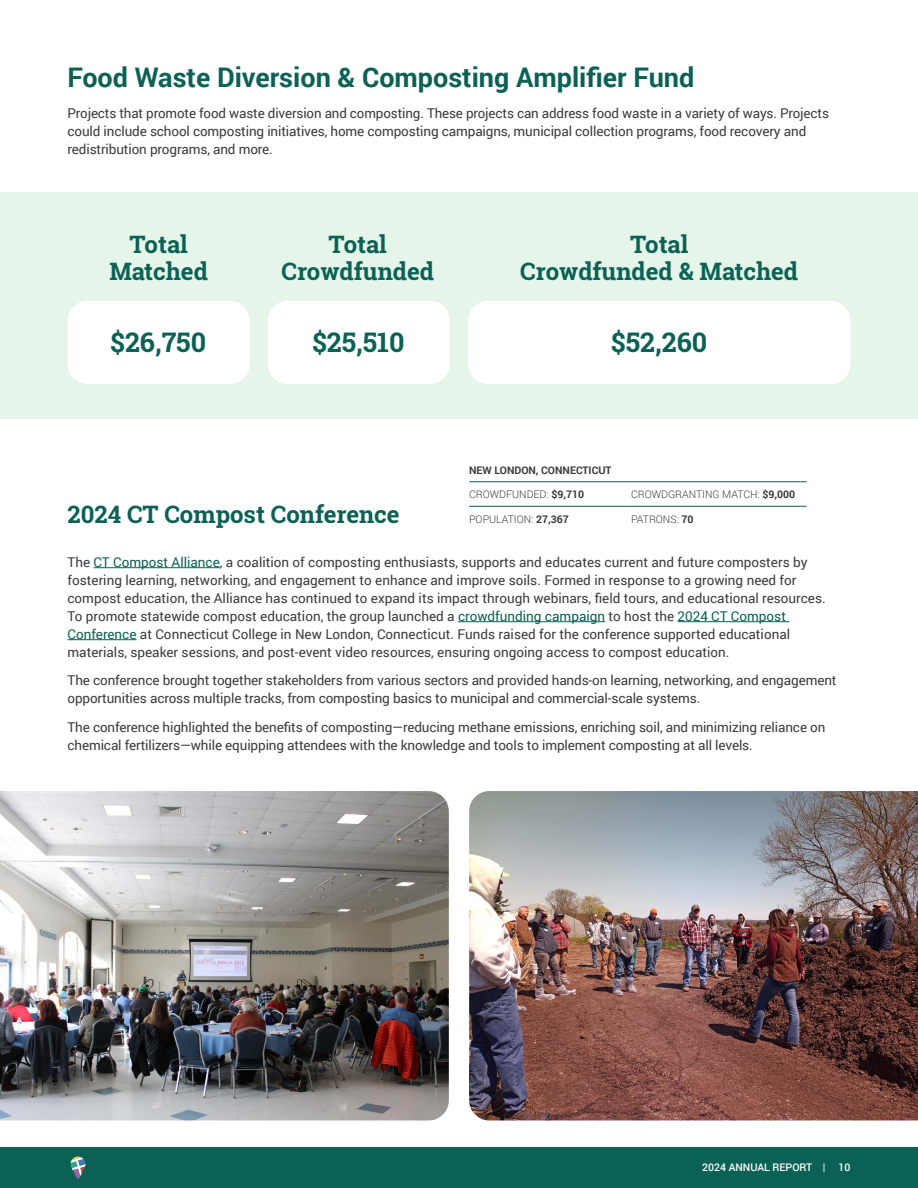
<style>
.page{position:relative;width:918px;height:1188px;background:#fff}
.page>*{position:absolute;margin:0;border:0;box-sizing:border-box;transform-origin:0 0}
.t1{font:700 27px "Roboto";color:#0a6154}
.t2{font:700 27px "Roboto Slab";color:#0a6154}
.t3{font:700 24px/27px "Roboto Slab";color:#0a6154;text-align:center}
.t4{font:13.5px/18px "Roboto";letter-spacing:-.01em;color:#3b3b3c}
.t5{font:300 10.5px "Roboto";color:#3b3b3c}
.t6{font:700 10.5px "Roboto";color:#3b3b3c}
.t7{font:500 10.5px "Roboto";color:#fff}
.s1{font-weight:700}
.s2{color:#0a6154}
</style>
<div class="page">
<div style="left:0;top:192px;width:918px;height:227px;background:#e5f5e9"></div>
<div style="left:67px;top:301px;width:183px;height:83px;background:#fff;border-radius:20px"></div>
<div style="left:268px;top:301px;width:182px;height:83px;background:#fff;border-radius:20px"></div>
<div style="left:468px;top:301px;width:382px;height:83px;background:#fff;border-radius:20px"></div>
<img style="left:0;top:791px;width:449px;height:329px">
<img style="left:469px;top:791px;width:449px;height:329px">
<hr style="left:94px;top:567px;width:126px;height:1px;background:#0a6154">
<hr style="left:458px;top:621px;width:147px;height:1px;background:#0a6154">
<hr style="left:678px;top:621px;width:111px;height:1px;background:#0a6154">
<hr style="left:67px;top:639px;width:70px;height:1px;background:#0a6154">
<hr style="left:469px;top:481px;width:162px;height:1px;background:#0a6154">
<hr style="left:631px;top:481px;width:176px;height:1px;background:#0a6154">
<hr style="left:469px;top:506px;width:162px;height:1px;background:#0a6154">
<hr style="left:631px;top:506px;width:176px;height:1px;background:#0a6154">
<div style="left:0;top:1148px;width:918px;height:40px;background:#0a6154"></div>
<svg style="left:71px;top:1156px;width:14px;height:23px"></svg>
<h1 class="t1" style="left:68px;top:58px;width:628px">Food Waste Diversion &amp; Composting Amplifier Fund</h1>
<p class="t4" style="left:68px;top:104px;width:763px">Projects that promote food waste diversion and composting. These projects can address food waste in a variety of ways. Projects could include school composting initiatives, home composting campaigns, municipal collection programs, food recovery and redistribution programs, and more.</p>
<h2 class="t3" style="left:109px;top:230px;width:100px">Total<br>Matched</h2>
<h2 class="t3" style="left:281px;top:230px;width:154px">Total<br>Crowdfunded</h2>
<h2 class="t3" style="left:520px;top:230px;width:279px">Total<br>Crowdfunded &amp; Matched</h2>
<h1 class="t2" style="left:110px;top:324px;width:97px">$26,750</h1>
<h1 class="t2" style="left:312px;top:324px;width:94px">$25,510</h1>
<h1 class="t2" style="left:611px;top:324px;width:98px">$52,260</h1>
<p class="t6" style="left:469px;top:462px;width:144px">NEW LONDON, CONNECTICUT</p>
<p class="t5" style="left:469px;top:487px;width:117px">CROWDFUNDED: <span class="s1">$9,710</span></p>
<p class="t5" style="left:631px;top:487px;width:166px">CROWDGRANTING MATCH: <span class="s1">$9,000</span></p>
<h2 class="t3" style="left:67px;top:500px;width:334px">2024 CT Compost Conference</h2>
<p class="t5" style="left:469px;top:512px;width:101px">POPULATION: <span class="s1">27,367</span></p>
<p class="t5" style="left:631px;top:512px;width:64px">PATRONS: <span class="s1">70</span></p>
<p class="t4" style="left:67px;top:552px;width:760px">The <span class="s2">CT Compost Alliance</span>, a coalition of composting enthusiasts, supports and educates current and future composters by fostering learning, networking, and engagement to enhance and improve soils. Formed in response to a growing need for compost education, the Alliance has continued to expand its impact through webinars, field tours, and educational resources.<br>To promote statewide compost education, the group launched a <span class="s2">crowdfunding campaign</span> to host the <span class="s2">2024 CT Compost Conference</span> at Connecticut College in New London, Connecticut. Funds raised for the conference supported educational materials, speaker sessions, and post-event video resources, ensuring ongoing access to compost education.</p>
<p class="t4" style="left:67px;top:671px;width:771px">The conference brought together stakeholders from various sectors and provided hands-on learning, networking, and engagement opportunities across multiple tracks, from composting basics to municipal and commercial-scale systems.</p>
<p class="t4" style="left:67px;top:718px;width:759px">The conference highlighted the benefits of composting—reducing methane emissions, enriching soil, and minimizing reliance on chemical fertilizers—while equipping attendees with the knowledge and tools to implement composting at all levels.</p>
<p class="t7" style="left:702px;top:1160px;width:150px">2024 ANNUAL REPORT | 10</p>
</div>
